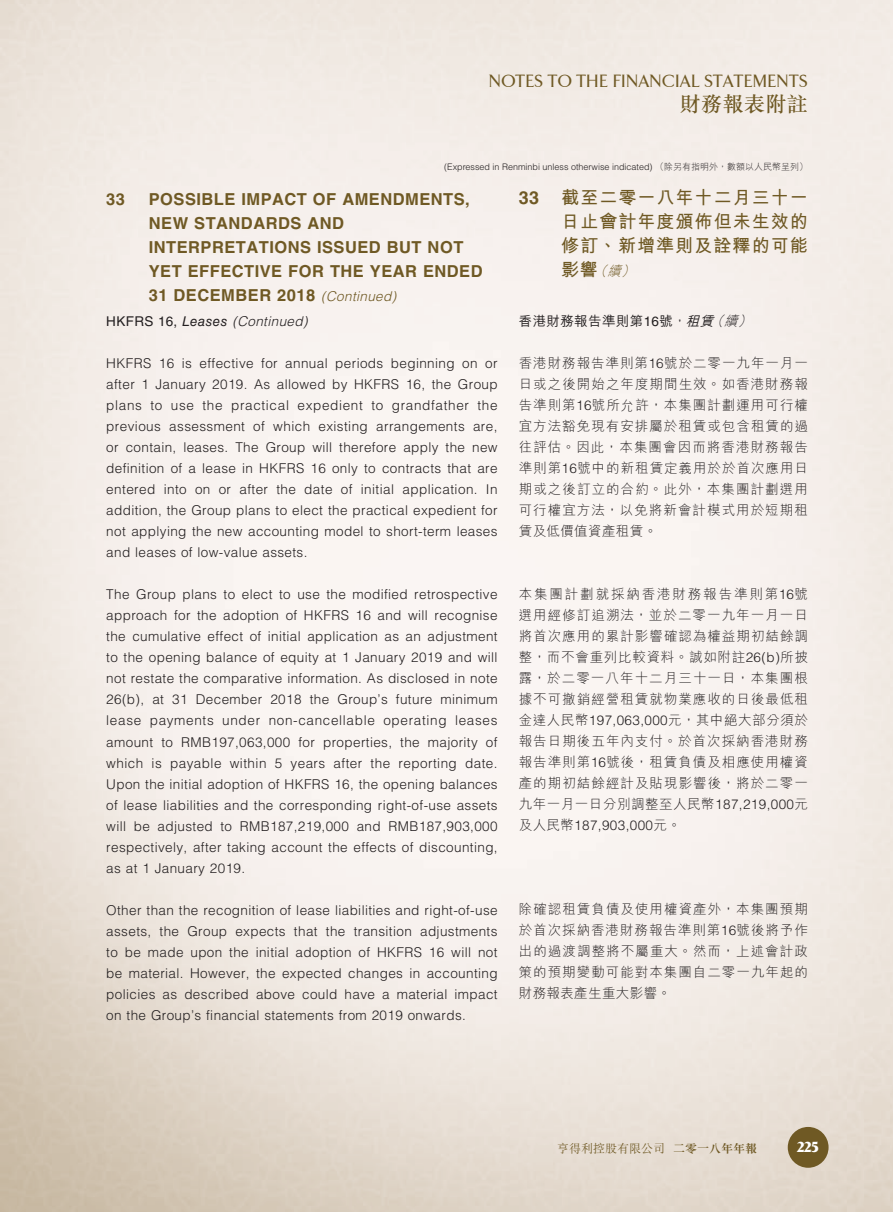
<style>
.page{position:relative;width:893px;height:1212px;background:#fff}
.page>*{position:absolute;margin:0;border:0;box-sizing:border-box;transform-origin:0 0}
.t1{font:500 21px "M Sung HK";letter-spacing:.02em;color:#6f5924}
.t2{font:700 18px/24px "M Hei HK";letter-spacing:.06em;color:#6f5924;text-align:justify}
.t3{font:500 18px "Arrow";letter-spacing:.02em;color:#6f5924}
.t4{font:700 16.5px "Helvetica LT Std";letter-spacing:.03em;color:#6f5924}
.t5{font:900 15px "Arrow";color:#fff}
.t6{font:300 13.5px/21px "Helvetica LT Std";letter-spacing:.03em;color:#231f20;text-align:justify}
.t7{font:300 13.5px/21px "M Hei HK";letter-spacing:.075em;color:#231f20;text-align:justify}
.t8{font:italic 300 13.5px/25.2px "Helvetica LT Std";letter-spacing:.03em;color:#6f5924}
.t9{font:500 13.5px "M Hei HK";letter-spacing:.03em;color:#231f20}
.t10{font:italic 300 13.5px "M Hei HK";color:#6f5924}
.t11{font:300 12px "M Sung HK";color:#6f5924}
.t12{font:300 9px "Helvetica LT Std";color:#231f20}
.s1{font-family:"M Hei HK"}
.s2{font-weight:700;font-style:normal;font-size:16.5px}
.s3{font-weight:400;font-style:normal;color:#231f20}
.s4{font-weight:400;color:#231f20}
.s5{color:#231f20}
.s6{font-family:"Helvetica LT Std"}
.s7{font-weight:700;font-style:normal;font-size:18px}
.s8{font-family:"Helvetica LT Std";font-weight:400}
.s9{font-weight:300}
.s10{font-style:italic}
.s11{font-weight:300;font-style:italic}
.s12{font-weight:700}
</style>
<div class="page">
<img style="left:0;top:0;width:893px;height:1212px">
<div style="left:788px;top:1127px;width:40px;height:41px;background:#6f5924;border-radius:50%"></div>
<h2 class="t3" style="left:489px;top:72px;width:320px">NOTES TO THE FINANCIAL STATEMENTS</h2>
<h1 class="t1" style="left:680px;top:90px;width:130px">財務報表附註</h1>
<p class="t12" style="left:444px;top:161px;width:365px">(Expressed in Renminbi unless otherwise indicated) <span class="s1">（除另有指明外，數額以人民幣呈列）</span></p>
<p class="t4" style="left:106px;top:189px;width:20px">33</p>
<p class="t4" style="left:149px;top:189px;width:23px">POSSIBLE</p>
<p class="t4" style="left:241px;top:189px;width:12px">IMPACT</p>
<p class="t4" style="left:313px;top:189px;width:43px">OF AMENDMENTS</p>
<p class="t4" style="left:465px;top:189px;width:6px">,</p>
<p class="t4" style="left:149px;top:213px;width:14px">NEW</p>
<p class="t4" style="left:194px;top:213px;width:13px">STANDARDS</p>
<p class="t4" style="left:307px;top:213px;width:13px">AND</p>
<p class="t4" style="left:149px;top:237px;width:12px">INTERPRETATIONS</p>
<p class="t4" style="left:317px;top:237px;width:12px">ISSUED</p>
<p class="t4" style="left:387px;top:237px;width:13px">BUT</p>
<p class="t4" style="left:428px;top:237px;width:13px">NOT</p>
<p class="t4" style="left:149px;top:261px;width:51px">YET EFFECTIVE</p>
<p class="t4" style="left:288px;top:261px;width:13px">FOR</p>
<p class="t4" style="left:330px;top:261px;width:12px">THE</p>
<p class="t4" style="left:370px;top:261px;width:24px">YEAR</p>
<p class="t4" style="left:423px;top:261px;width:13px">ENDED</p>
<p class="t4" style="left:149px;top:285px;width:51px">31 DECEMBER</p>
<p class="t8" style="left:106px;top:284px;width:291px;text-indent:171px"><span class="s2">2018</span> (Continued)<br><span class="s3">HKFRS 16,</span> <span class="s4">Leases</span> <span class="s5">(Continued)</span></p>
<p class="t6" style="left:106px;top:353px;width:393px">HKFRS 16 is effective for annual periods beginning on or after 1 January 2019. As allowed by HKFRS 16, the Group plans to use the practical expedient to grandfather the previous assessment of which existing arrangements are, or contain, leases. The Group will therefore apply the new definition of a lease in HKFRS 16 only to contracts that are entered into on or after the date of initial application. In addition, the Group plans to elect the practical expedient for not applying the new accounting model to short-term leases and leases of low-value assets.</p>
<p class="t6" style="left:106px;top:584px;width:393px">The Group plans to elect to use the modified retrospective approach for the adoption of HKFRS 16 and will recognise the cumulative effect of initial application as an adjustment to the opening balance of equity at 1 January 2019 and will not restate the comparative information. As disclosed in note 26(b), at 31 December 2018 the Group’s future minimum lease payments under non-cancellable operating leases amount to RMB197,063,000 for properties, the majority of which is payable within 5 years after the reporting date.<br>Upon the initial adoption of HKFRS 16, the opening balances of lease liabilities and the corresponding right-of-use assets will be adjusted to RMB187,219,000 and RMB187,903,000 respectively, after taking account the effects of discounting, as at 1 January 2019.</p>
<p class="t6" style="left:106px;top:899px;width:393px">Other than the recognition of lease liabilities and right-of-use assets, the Group expects that the transition adjustments to be made upon the initial adoption of HKFRS 16 will not be material. However, the expected changes in accounting policies as described above could have a material impact on the Group’s financial statements from 2019 onwards.</p>
<h2 class="t2" style="left:561px;top:184px;width:248px;text-indent:-43px"><span class="s6">33</span> 截至二零一八年十二月三十一日止會計年度頒佈但未生效的修訂、新增準則及詮釋的可能</h2>
<p class="t10" style="left:561px;top:262px;width:80px"><span class="s7">影響</span>（續）</p>
<p class="t9" style="left:519px;top:311px;width:239px">香港財務報告準則第<span class="s8">16</span>號<span class="s9">，</span><span class="s10">租賃</span><span class="s11">（續）</span></p>
<p class="t7" style="left:519px;top:352px;width:291px">香港財務報告準則第<span class="s6">16</span>號於二零一九年一月一日或之後開始之年度期間生效。如香港財務報告準則第<span class="s6">16</span>號所允許，本集團計劃運用可行權宜方法豁免現有安排屬於租賃或包含租賃的過往評估。因此，本集團會因而將香港財務報告準則第<span class="s6">16</span>號中的新租賃定義用於於首次應用日期或之後訂立的合約。此外，本集團計劃選用可行權宜方法，以免將新會計模式用於短期租賃及低價值資產租賃。</p>
<p class="t7" style="left:519px;top:583px;width:291px">本集團計劃就採納香港財務報告準則第<span class="s6">16</span>號選用經修訂追溯法，並於二零一九年一月一日將首次應用的累計影響確認為權益期初結餘調整，而不會重列比較資料。誠如附註<span class="s6">26(b)</span>所披露，於二零一八年十二月三十一日，本集團根據不可撤銷經營租賃就物業應收的日後最低租金達人民幣<span class="s6">197,063,000</span>元，其中絕大部分須於報告日期後五年內支付。於首次採納香港財務報告準則第<span class="s6">16</span>號後，租賃負債及相應使用權資產的期初結餘經計及貼現影響後，將於二零一九年一月一日分別調整至人民幣<span class="s6">187,219,000</span>元</p>
<p class="t6" style="left:519px;top:814px;width:164px"><span class="s1">及人民幣</span>187,903,000<span class="s1">元。</span></p>
<p class="t7" style="left:519px;top:898px;width:291px">除確認租賃負債及使用權資產外，本集團預期於首次採納香港財務報告準則第<span class="s6">16</span>號後將予作出的過渡調整將不屬重大。然而，上述會計政策的預期變動可能對本集團自二零一九年起的財務報表產生重大影響。</p>
<p class="t11" style="left:557px;top:1140px;width:201px">亨得利控股有限公司 <span class="s12">二零一八年年報</span></p>
<p class="t5" style="left:797px;top:1139px;width:23px">225</p>
</div>
